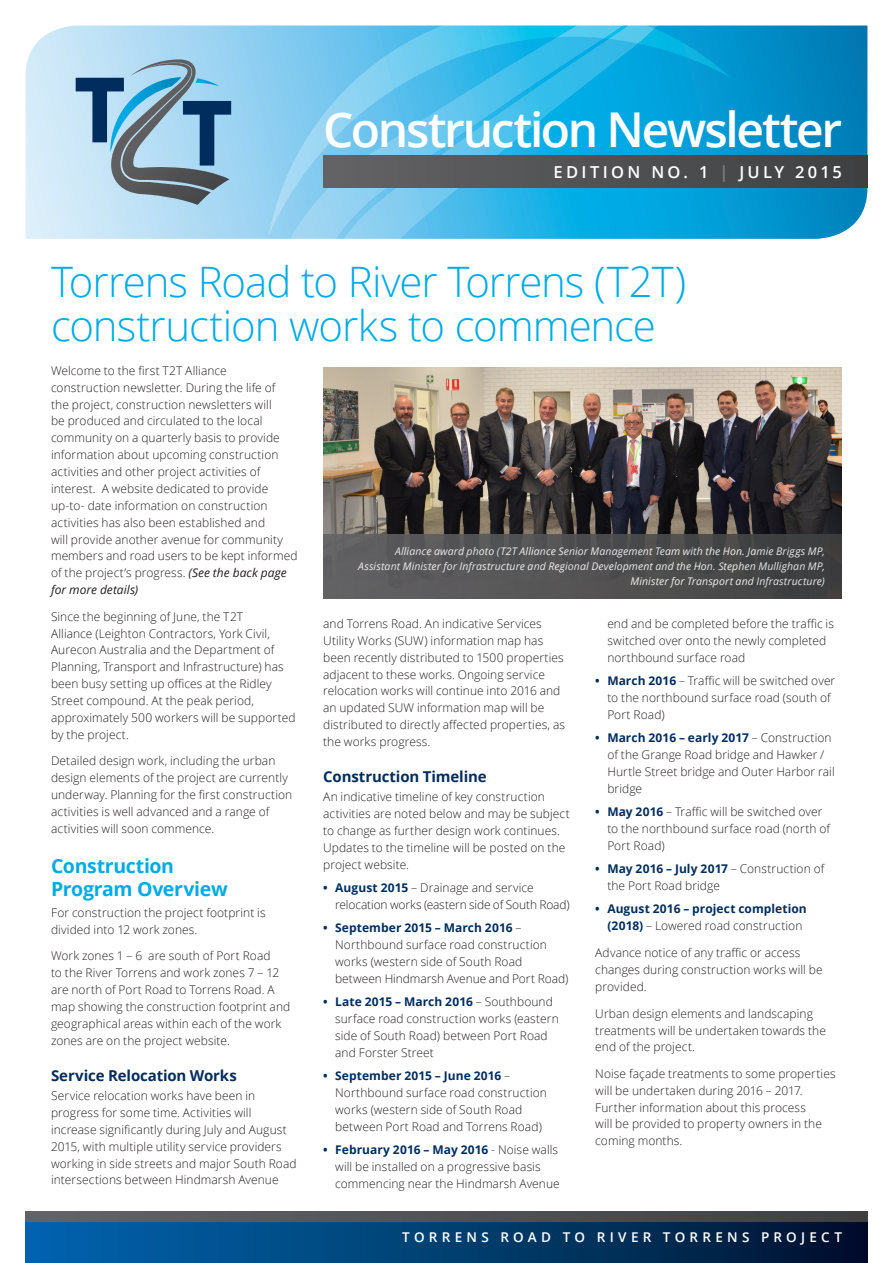
<style>
.page{position:relative;width:893px;height:1263px;background:#fff}
.page>*{position:absolute;margin:0;border:0;box-sizing:border-box;transform-origin:0 0}
.t1{font:600 48px "Open Sans";letter-spacing:-.05em;color:#fff}
.heading{font:300 42px/43.5px "Open Sans";letter-spacing:-.025em;color:#00abe5}
.subhead{font:700 19.5px/22.5px "Open Sans";letter-spacing:-.02em;color:#00abe5}
.t2{font:600 16.5px "Open Sans";letter-spacing:.2em;color:#fff}
.sub_subhead{font:700 15px "Open Sans";letter-spacing:-.01em;color:#002d5e}
.t3{font:600 13.5px "Open Sans";letter-spacing:.31em;color:#fff}
.t4{font:300 12px/16.8px "Open Sans";letter-spacing:.005em;color:#231f20}
.t5{font:700 12px/16.8px "Open Sans";letter-spacing:.005em;color:#002d5e}
.t6{font:italic 10.5px/15px "Open Sans";letter-spacing:.01em;color:#fff;text-align:right}
.s1{color:#808285}
.s2{font-weight:400;font-style:italic}
.s3{font-weight:700;color:#002d5e}
.s4{font-weight:300;color:#231f20}
</style>
<div class="page">
<svg style="left:26px;top:26px;width:841px;height:213px;background:#71bce0"></svg>
<svg style="left:268px;top:25px;width:491px;height:214px;background:#129dd4"></svg>
<svg style="left:268px;top:25px;width:463px;height:211px;background:#40b9e7"></svg>
<div style="left:323px;top:156px;width:544px;height:32px;background:linear-gradient(to right,#636367,#3f4041)"></div>
<svg style="left:76px;top:59px;width:155px;height:146px;background:#85a9c1"></svg>
<div style="left:26px;top:1212px;width:841px;height:51px;background:linear-gradient(to right,#0167b1,#00132f)"></div>
<svg style="left:26px;top:1212px;width:841px;height:9px;background:#515153"></svg>
<img style="left:323px;top:367px;width:519px;height:167px">
<div style="left:323px;top:534px;width:519px;height:64px;background:linear-gradient(to right,#636264,#3e3e3f)"></div>
<p class="t1" style="left:323px;top:96px;width:521px">Construction Newsletter</p>
<p class="t2" style="left:554px;top:161px;width:290px">EDITION NO. 1 <span class="s1">|</span> JULY 2015</p>
<p class="heading" style="left:51px;top:259px;width:637px">Torrens Road to River Torrens (T2T) construction works to commence</p>
<p class="t4" style="left:51px;top:362px;width:248px">Welcome to the first T2T Alliance construction newsletter. During the life of<br>the project, construction newsletters will<br>be produced and circulated to the local community on a quarterly basis to provide information about upcoming construction activities and other project activities of interest. A website dedicated to provide up-to- date information on construction activities has also been established and<br>will provide another avenue for community members and road users to be kept informed of the project’s progress. <span class="s2">(See the back page for more details)</span></p>
<p class="t4" style="left:51px;top:608px;width:246px">Since the beginning of June, the T2T<br>Alliance (Leighton Contractors, York Civil, Aurecon Australia and the Department of Planning, Transport and Infrastructure) has been busy setting up offices at the Ridley Street compound. At the peak period, approximately 500 workers will be supported by the project.</p>
<p class="t4" style="left:51px;top:752px;width:243px">Detailed design work, including the urban design elements of the project are currently underway. Planning for the first construction activities is well advanced and a range of activities will soon commence.</p>
<p class="subhead" style="left:51px;top:854px;width:178px">Construction<br>Program Overview</p>
<p class="t4" style="left:51px;top:904px;width:216px">For construction the project footprint is divided into 12 work zones.</p>
<p class="t4" style="left:51px;top:947px;width:241px">Work zones 1 – 6 are south of Port Road<br>to the River Torrens and work zones 7 – 12 are north of Port Road to Torrens Road. A map showing the construction footprint and geographical areas within each of the work zones are on the project website.</p>
<p class="sub_subhead" style="left:51px;top:1065px;width:187px">Service Relocation Works</p>
<p class="t4" style="left:51px;top:1087px;width:247px">Service relocation works have been in progress for some time. Activities will increase significantly during July and August 2015, with multiple utility service providers working in side streets and major South Road intersections between Hindmarsh Avenue</p>
<p class="t6" style="left:358px;top:544px;width:468px">Alliance award photo (T2T Alliance Senior Management Team with the Hon. Jamie Briggs MP,<br>Assistant Minister for Infrastructure and Regional Development and the Hon. Stephen Mullighan MP,<br>Minister for Transport and Infrastructure)</p>
<p class="t4" style="left:607px;top:615px;width:228px">end and be completed before the traffic is switched over onto the newly completed northbound surface road</p>
<p class="t4" style="left:607px;top:672px;width:229px;text-indent:-12px"><span class="s3">• March 2016</span> – Traffic will be switched over to the northbound surface road (south of<br>Port Road)</p>
<p class="t4" style="left:607px;top:729px;width:229px;text-indent:-12px"><span class="s3">• March 2016 – early 2017</span> – Construction of the Grange Road bridge and Hawker /<br>Hurtle Street bridge and Outer Harbor rail bridge</p>
<p class="t4" style="left:607px;top:803px;width:224px;text-indent:-12px"><span class="s3">• May 2016</span> – Traffic will be switched over to the northbound surface road (north of<br>Port Road)</p>
<p class="t4" style="left:607px;top:860px;width:218px;text-indent:-12px"><span class="s3">• May 2016 – July 2017</span> – Construction of the Port Road bridge</p>
<p class="t5" style="left:607px;top:900px;width:201px;text-indent:-12px">• August 2016 – project completion (2018) <span class="s4">– Lowered road construction</span></p>
<p class="t4" style="left:595px;top:944px;width:229px">Advance notice of any traffic or access changes during construction works will be provided.</p>
<p class="t4" style="left:595px;top:1004px;width:232px">Urban design elements and landscaping treatments will be undertaken towards the end of the project.</p>
<p class="t4" style="left:595px;top:1065px;width:242px">Noise façade treatments to some properties will be undertaken during 2016 – 2017.<br>Further information about this process<br>will be provided to property owners in the coming months.</p>
<p class="t4" style="left:323px;top:615px;width:243px">and Torrens Road. An indicative Services Utility Works (SUW) information map has been recently distributed to 1500 properties adjacent to these works. Ongoing service relocation works will continue into 2016 and an updated SUW information map will be distributed to directly affected properties, as the works progress.</p>
<p class="sub_subhead" style="left:323px;top:766px;width:165px">Construction Timeline</p>
<p class="t4" style="left:323px;top:788px;width:248px">An indicative timeline of key construction activities are noted below and may be subject to change as further design work continues.<br>Updates to the timeline will be posted on the project website.</p>
<p class="t4" style="left:335px;top:879px;width:236px;text-indent:-12px"><span class="s3">• August 2015</span> – Drainage and service relocation works (eastern side of South Road)</p>
<p class="t4" style="left:335px;top:919px;width:235px;text-indent:-12px"><span class="s3">• September 2015 – March 2016</span> – Northbound surface road construction works (western side of South Road between Hindmarsh Avenue and Port Road)</p>
<p class="t4" style="left:335px;top:993px;width:225px;text-indent:-12px"><span class="s3">• Late 2015 – March 2016</span> – Southbound surface road construction works (eastern side of South Road) between Port Road and Forster Street</p>
<p class="t4" style="left:335px;top:1067px;width:213px;text-indent:-12px"><span class="s3">• September 2015 – June 2016</span> – Northbound surface road construction works (western side of South Road between Port Road and Torrens Road)</p>
<p class="t4" style="left:335px;top:1141px;width:226px;text-indent:-12px"><span class="s3">• February 2016 – May 2016</span> - Noise walls will be installed on a progressive basis commencing near the Hindmarsh Avenue</p>
<p class="t3" style="left:402px;top:1228px;width:441px">TORRENS ROAD TO RIVER TORRENS PROJECT</p>
</div>
